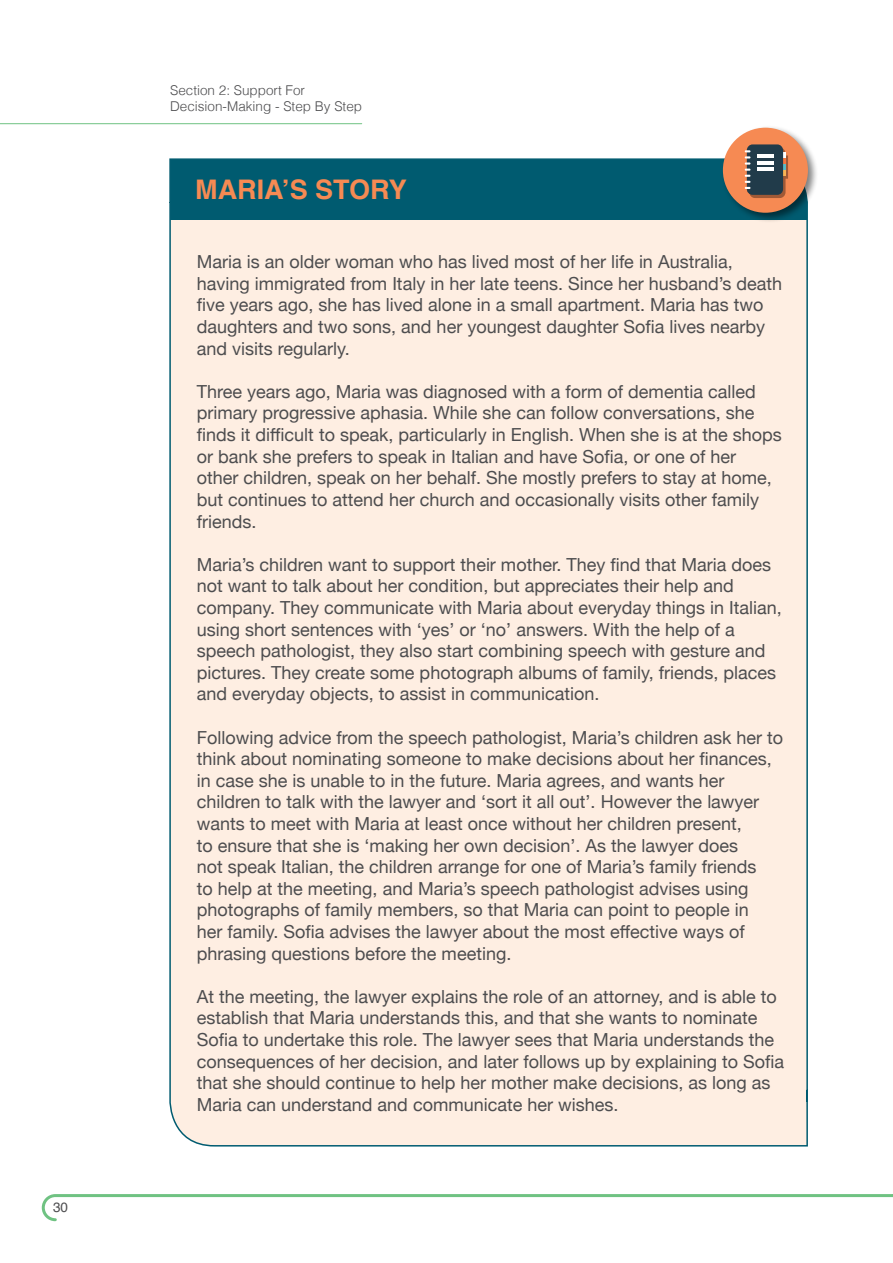
<style>
.page{position:relative;width:893px;height:1263px;background:#fff}
.page>*{position:absolute;margin:0;border:0;box-sizing:border-box;transform-origin:0 0}
.t1{font:700 27px "Helvetica";color:#f68a53}
.t2{font:18px/21.6px "Helvetica Neue";color:#4d4d4f}
.t3{font:300 13.5px/16.2px "Helvetica";color:#4d4d4f}
.t4{font:13.5px "Helvetica";color:#4d4d4f}
</style>
<div class="page">
<svg style="left:41px;top:1194px;width:852px;height:28px"></svg>
<div style="left:169px;top:158px;width:639px;height:989px;background:#feeee2"></div>
<hr style="left:0;top:123px;width:362px;height:1px;background:#6fc282">
<div style="left:721px;top:125px;width:98px;height:98px;background:#000;opacity:.5"></div>
<div style="left:723px;top:128px;width:85px;height:85px;background:#f68a53;border-radius:50%"></div>
<div style="left:747px;top:144px;width:36px;height:51px;background:#213b4a;border-radius:6px"></div>
<svg style="left:745px;top:148px;width:43px;height:50px"></svg>
<p class="t4" style="left:53px;top:1197px;width:17px">30</p>
<p class="t3" style="left:170px;top:81px;width:194px">Section 2: Support For<br>Decision-Making - Step By Step</p>
<h1 class="t1" style="left:195px;top:168px;width:213px">MARIA’S STORY</h1>
<p class="t2" style="left:197px;top:252px;width:587px">Maria is an older woman who has lived most of her life in Australia, having immigrated from Italy in her late teens. Since her husband’s death five years ago, she has lived alone in a small apartment. Maria has two daughters and two sons, and her youngest daughter Sofia lives nearby and visits regularly.</p>
<p class="t2" style="left:197px;top:382px;width:586px">Three years ago, Maria was diagnosed with a form of dementia called primary progressive aphasia. While she can follow conversations, she finds it difficult to speak, particularly in English. When she is at the shops or bank she prefers to speak in Italian and have Sofia, or one of her other children, speak on her behalf. She mostly prefers to stay at home, but continues to attend her church and occasionally visits other family friends.</p>
<p class="t2" style="left:197px;top:554px;width:586px">Maria’s children want to support their mother. They find that Maria does not want to talk about her condition, but appreciates their help and company. They communicate with Maria about everyday things in Italian, using short sentences with ‘yes’ or ‘no’ answers. With the help of a speech pathologist, they also start combining speech with gesture and pictures. They create some photograph albums of family, friends, places and everyday objects, to assist in communication.</p>
<p class="t2" style="left:197px;top:727px;width:588px">Following advice from the speech pathologist, Maria’s children ask her to think about nominating someone to make decisions about her finances, in case she is unable to in the future. Maria agrees, and wants her children to talk with the lawyer and ‘sort it all out’. However the lawyer wants to meet with Maria at least once without her children present,<br>to ensure that she is ‘making her own decision’. As the lawyer does<br>not speak Italian, the children arrange for one of Maria’s family friends<br>to help at the meeting, and Maria’s speech pathologist advises using photographs of family members, so that Maria can point to people in<br>her family. Sofia advises the lawyer about the most effective ways of phrasing questions before the meeting.</p>
<p class="t2" style="left:197px;top:986px;width:589px">At the meeting, the lawyer explains the role of an attorney, and is able to establish that Maria understands this, and that she wants to nominate Sofia to undertake this role. The lawyer sees that Maria understands the consequences of her decision, and later follows up by explaining to Sofia that she should continue to help her mother make decisions, as long as Maria can understand and communicate her wishes.</p>
</div>
